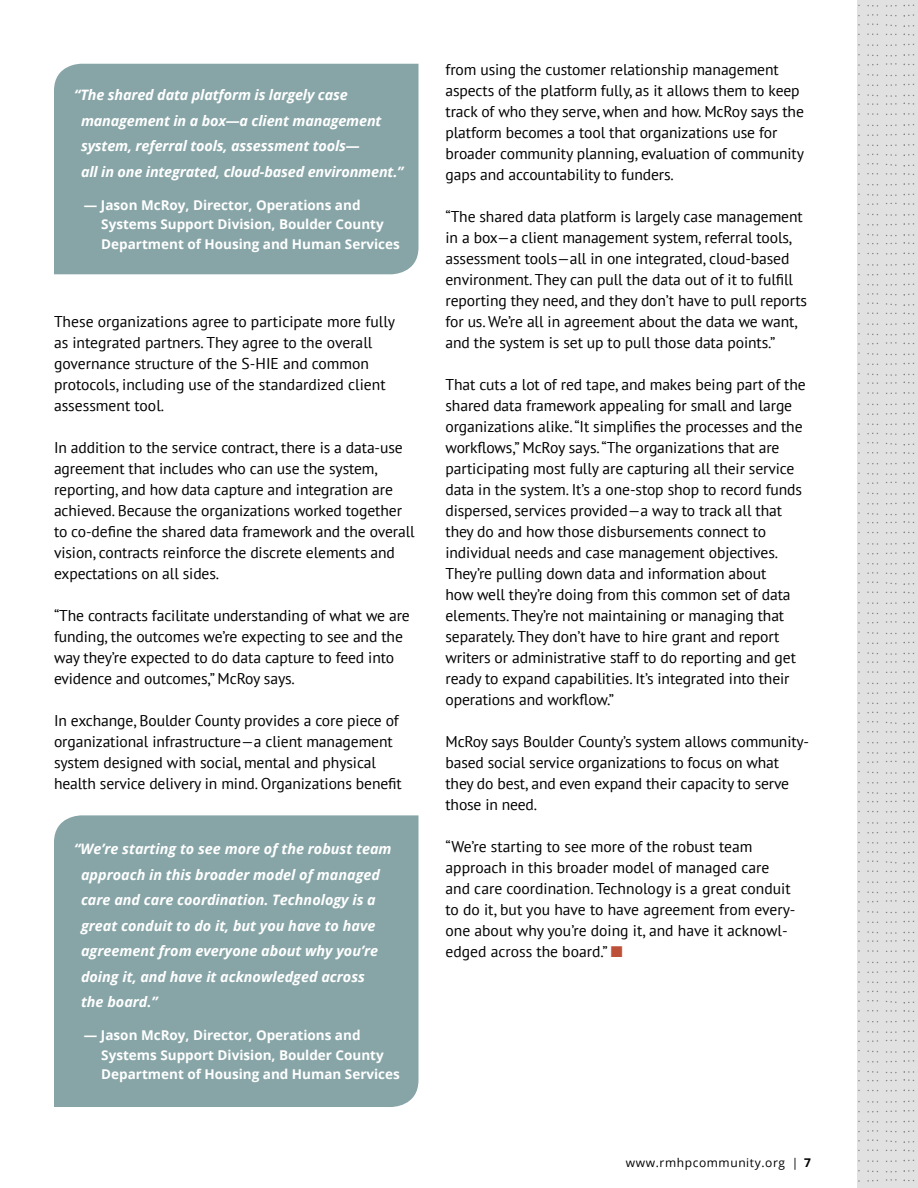
<style>
.page{position:relative;width:918px;height:1188px;background:#fff}
.page>*{position:absolute;margin:0;border:0;box-sizing:border-box;transform-origin:0 0}
.body{font:15.6px/21px "PT Sans";letter-spacing:-.005em;color:#000}
.pullquote{font:italic 700 14.4px/25.5px "Open Sans";color:#fff}
.quote_source{font:700 13.5px/19.5px "Open Sans";color:#fff}
.BODY{font:12px "Open Sans";letter-spacing:.05em;color:#000}
.s1{color:#bd5039}
.s2{font-weight:700}
</style>
<div class="page">
<div style="left:858px;top:0;width:60px;height:1188px;background:#e2e1e2"></div>
<div style="left:54px;top:815px;width:364px;height:292px;background:#87a5a7"></div>
<div style="left:54px;top:64px;width:364px;height:210px;background:#87a5a7"></div>
<p class="pullquote" style="left:81px;top:82px;width:324px;text-indent:-7px">“The shared data platform is largely case management in a box—a client management system, referral tools, assessment tools—<br>all in one integrated, cloud-based environment.”</p>
<p class="quote_source" style="left:101px;top:195px;width:300px;text-indent:-17px">— Jason McRoy, Director, Operations and<br>Systems Support Division, Boulder County<br>Department of Housing and Human Services</p>
<p class="body" style="left:54px;top:311px;width:343px">These organizations agree to participate more fully as integrated partners. They agree to the overall governance structure of the S-HIE and common protocols, including use of the standardized client assessment tool.</p>
<p class="body" style="left:54px;top:437px;width:362px">In addition to the service contract, there is a data-use agreement that includes who can use the system, reporting, and how data capture and integration are achieved. Because the organizations worked together to co-define the shared data framework and the overall vision, contracts reinforce the discrete elements and expectations on all sides.</p>
<p class="body" style="left:54px;top:605px;width:357px">“The contracts facilitate understanding of what we are funding, the outcomes we’re expecting to see and the way they’re expected to do data capture to feed into evidence and outcomes,” McRoy says.</p>
<p class="body" style="left:54px;top:710px;width:349px">In exchange, Boulder County provides a core piece of organizational infrastructure—a client management system designed with social, mental and physical health service delivery in mind. Organizations benefit</p>
<p class="pullquote" style="left:81px;top:836px;width:312px;text-indent:-7px">“We’re starting to see more of the robust team approach in this broader model of managed care and care coordination. Technology is a great conduit to do it, but you have to have agreement from everyone about why you’re doing it, and have it acknowledged across<br>the board.”</p>
<p class="quote_source" style="left:101px;top:1025px;width:300px;text-indent:-17px">— Jason McRoy, Director, Operations and<br>Systems Support Division, Boulder County<br>Department of Housing and Human Services</p>
<p class="body" style="left:446px;top:59px;width:360px">from using the customer relationship management aspects of the platform fully, as it allows them to keep track of who they serve, when and how. McRoy says the platform becomes a tool that organizations use for broader community planning, evaluation of community gaps and accountability to funders.</p>
<p class="body" style="left:446px;top:206px;width:363px">“The shared data platform is largely case management in a box—a client management system, referral tools, assessment tools—all in one integrated, cloud-based environment. They can pull the data out of it to fulfill reporting they need, and they don’t have to pull reports for us. We’re all in agreement about the data we want, and the system is set up to pull those data points.”</p>
<p class="body" style="left:446px;top:374px;width:362px">That cuts a lot of red tape, and makes being part of the shared data framework appealing for small and large organizations alike. “It simplifies the processes and the workflows,” McRoy says. “The organizations that are participating most fully are capturing all their service data in the system. It’s a one-stop shop to record funds dispersed, services provided—a way to track all that they do and how those disbursements connect to individual needs and case management objectives.<br>They’re pulling down data and information about<br>how well they’re doing from this common set of data elements. They’re not maintaining or managing that separately. They don’t have to hire grant and report writers or administrative staff to do reporting and get ready to expand capabilities. It’s integrated into their operations and workflow.”</p>
<p class="body" style="left:446px;top:731px;width:365px">McRoy says Boulder County’s system allows community&shy;based social service organizations to focus on what they do best, and even expand their capacity to serve those in need.</p>
<p class="body" style="left:446px;top:836px;width:352px">“We’re starting to see more of the robust team approach in this broader model of managed care and care coordination. Technology is a great conduit to do it, but you have to have agreement from every&shy;one about why you’re doing it, and have it acknowl&shy;edged across the board.” <span class="s1">■</span></p>
<p class="BODY" style="left:626px;top:1154px;width:187px">www.rmhpcommunity.org | <span class="s2">7</span></p>
</div>
